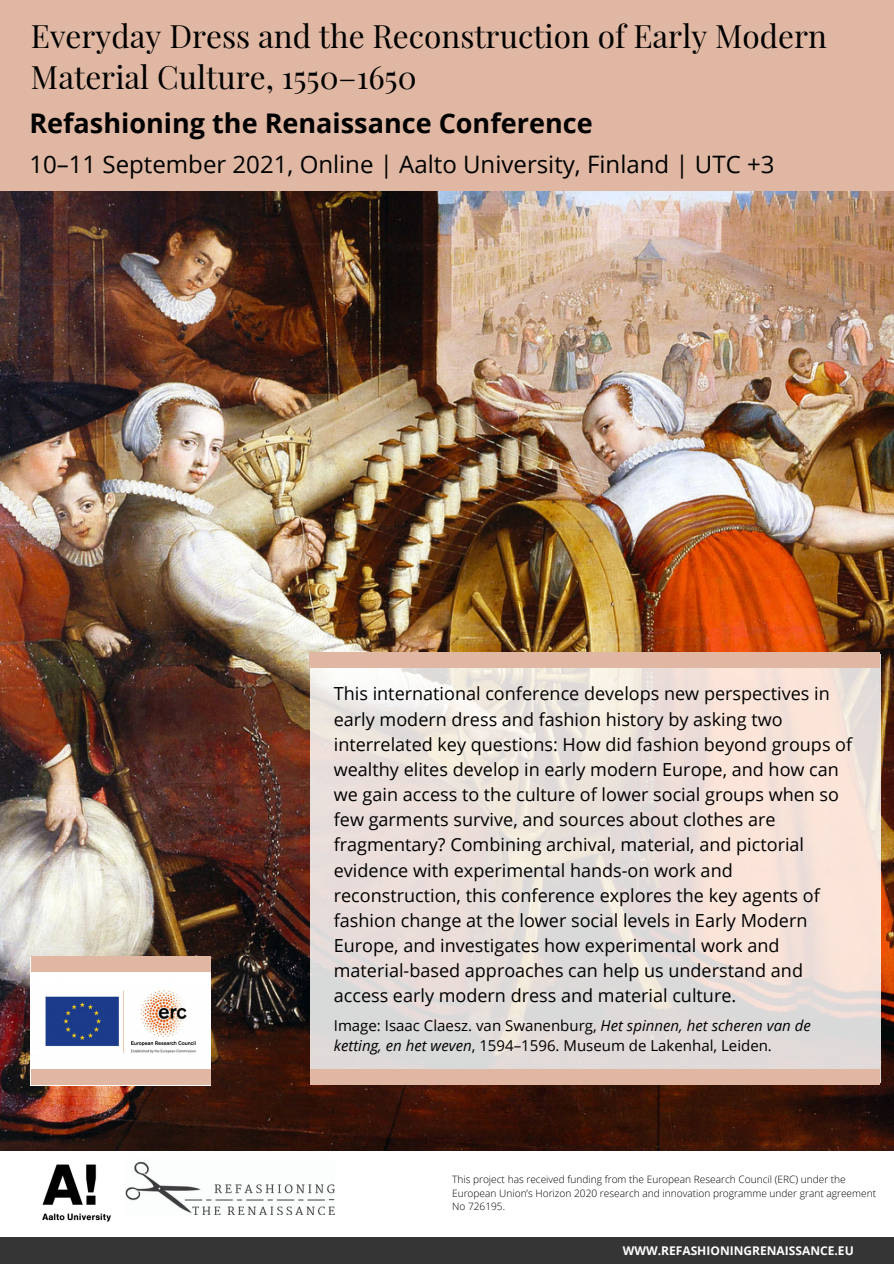
<style>
.page{position:relative;width:894px;height:1264px;background:#fff}
.page>*{position:absolute;margin:0;border:0;box-sizing:border-box;transform-origin:0 0}
.t1{font:31.5px/40.5px "Playfair Display";color:#000}
.t2{font:700 27px "Open Sans";color:#000}
.t3{font:24px "Open Sans";color:#000}
.t4{font:18px/25.2px "Open Sans";color:#000}
.t5{font:15px/20.2px "Open Sans";color:#000}
.t6{font:700 12px "Open Sans";color:#fff}
.t7{font:300 10.2px/13.4px "Open Sans";color:#000}
.s1{font-style:italic}
</style>
<div class="page">
<img style="left:0;top:190px;width:893px;height:961px">
<div style="left:0;top:0;width:893px;height:190px;background:#dfb7a2"></div>
<svg style="left:310px;top:654px;width:570px;height:428px;background:#e9dfda"></svg>
<div style="left:309px;top:652px;width:570px;height:15px;background:#dfb7a2"></div>
<div style="left:0;top:1234px;width:893px;height:29px;background:#353535"></div>
<div style="left:0;top:1151px;width:893px;height:86px;background:#fff"></div>
<div style="left:310px;top:1069px;width:568px;height:16px;background:#dfb7a2"></div>
<img style="left:31px;top:972px;width:179px;height:97px">
<div style="left:31px;top:956px;width:179px;height:16px;background:#dfb7a2"></div>
<div style="left:31px;top:1069px;width:179px;height:16px;background:#dfb7a2"></div>
<img style="left:125px;top:1161px;width:209px;height:53px">
<img style="left:42px;top:1164px;width:70px;height:58px">
<p class="t1" style="left:31px;top:15px;width:797px">Everyday Dress and the Reconstruction of Early Modern<br>Material Culture, 1550–1650</p>
<p class="t2" style="left:29px;top:104px;width:564px">Refashioning the Renaissance Conference</p>
<p class="t3" style="left:29px;top:148px;width:746px">10–11 September 2021, Online | Aalto University, Finland | UTC +3</p>
<p class="t4" style="left:334px;top:680px;width:520px">This international conference develops new perspectives in early modern dress and fashion history by asking two interrelated key questions: How did fashion beyond groups of wealthy elites develop in early modern Europe, and how can we gain access to the culture of lower social groups when so few garments survive, and sources about clothes are fragmentary? Combining archival, material, and pictorial evidence with experimental hands-on work and reconstruction, this conference explores the key agents of fashion change at the lower social levels in Early Modern Europe, and investigates how experimental work and material-based approaches can help us understand and access early modern dress and material culture.</p>
<p class="t5" style="left:334px;top:1014px;width:478px">Image: Isaac Claesz. van Swanenburg, <span class="s1">Het spinnen, het scheren van de ketting, en het weven</span>, 1594–1596. Museum de Lakenhal, Leiden.</p>
<p class="t7" style="left:452px;top:1172px;width:425px">This project has received funding from the European Research Council (ERC) under the<br>European Union’s Horizon 2020 research and innovation programme under grant agreement<br>No 726195.</p>
<p class="t6" style="left:622px;top:1242px;width:232px">WWW.REFASHIONINGRENAISSANCE.EU</p>
</div>
